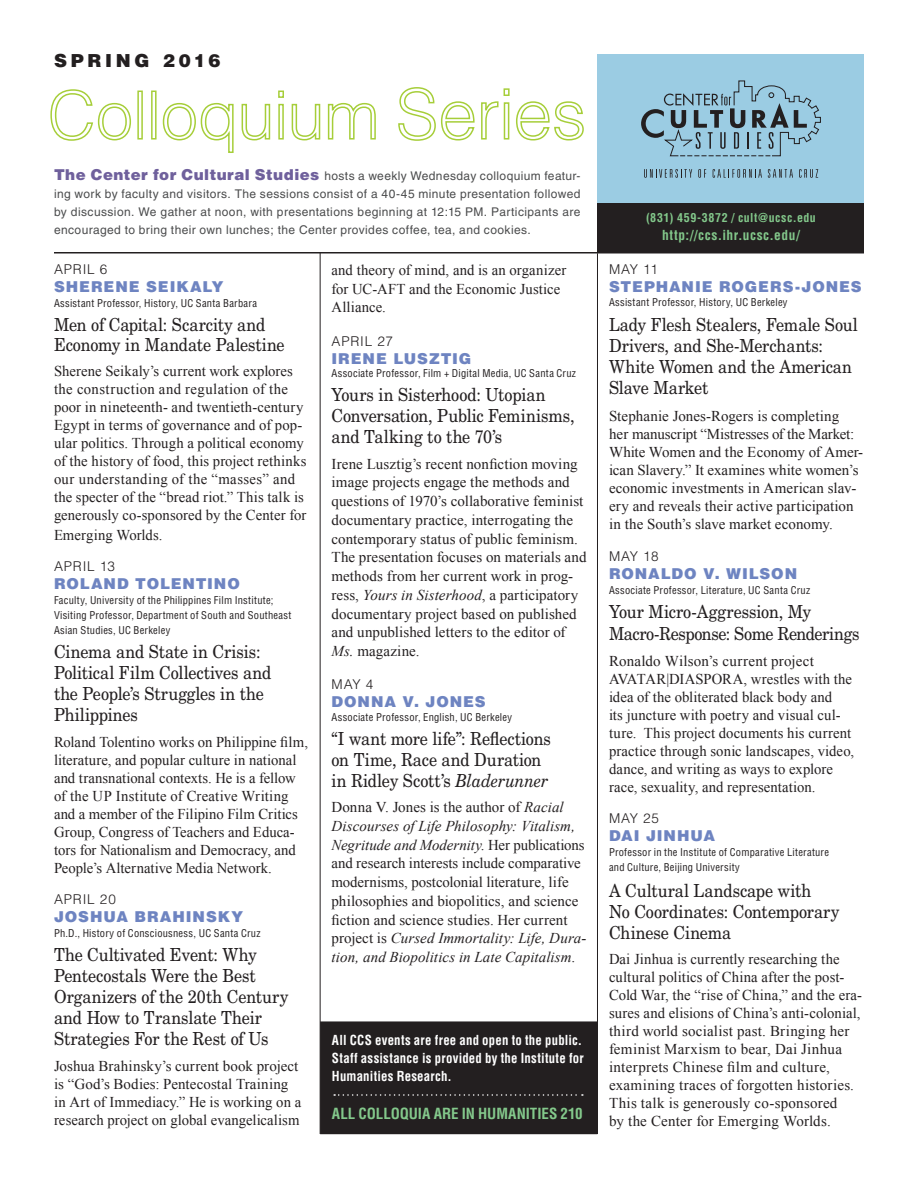
<style>
.page{position:relative;width:918px;height:1188px;background:#fff}
.page>*{position:absolute;margin:0;border:0;box-sizing:border-box;transform-origin:0 0}
.t1{font:18px/21px "New Century Schlbk LT Std";letter-spacing:-.005em;color:#231f20;scale:.9 1}
.t2{font:900 18px "Helvetica LT Std";letter-spacing:.195em;color:#231f20}
.t3{font:15px/18px "Times New Roman";letter-spacing:.005em;color:#231f20}
.t4{font:900 15px "Helvetica LT Std";letter-spacing:.06em;color:#6e84c1}
.t5{font:700 condensed 15px "Helvetica LT Std";letter-spacing:-.005em;color:#83c88b}
.t6{font:700 condensed 13.5px/18px "Helvetica LT Std";letter-spacing:.015em;color:#fff;text-align:justify;scale:.95 1}
.t7{font:300 13.5px "Helvetica LT Std";letter-spacing:.06em;color:#231f20}
.t8{font:700 condensed 13.5px "Helvetica LT Std";letter-spacing:.04em;color:#83c88b}
.t9{font:12px/18px "Helvetica";letter-spacing:.035em;color:#4b4c4d;text-align:justify}
.t10{font:700 condensed 12px "Helvetica LT Std";letter-spacing:.05em;color:#83c88b}
.t11{font:condensed 10.5px/15px "Helvetica LT Std";letter-spacing:.025em;color:#231f20}
.s1{font-family:"Helvetica LT Std";font-weight:900;font-size:15px;color:#6f609c}
.s2{font-style:italic}
</style>
<div class="page">
<div style="left:321px;top:1022px;width:276px;height:111px;background:#231f20"></div>
<div style="left:320px;top:1021px;width:277px;height:113px;border:2px solid #231f20"></div>
<div style="left:598px;top:54px;width:266px;height:196px;background:#9bcce3"></div>
<svg style="left:644px;top:169px;width:48px;height:9px"></svg>
<svg style="left:698px;top:169px;width:8px;height:9px"></svg>
<svg style="left:713px;top:169px;width:49px;height:9px"></svg>
<svg style="left:768px;top:169px;width:25px;height:9px"></svg>
<svg style="left:799px;top:169px;width:19px;height:9px"></svg>
<svg style="left:641px;top:80px;width:180px;height:77px"></svg>
<svg style="left:50px;top:89px;width:82px;height:52px"></svg>
<div style="left:137px;top:91px;width:6px;height:49px;border:2px solid #a6ce39"></div>
<div style="left:151px;top:91px;width:6px;height:49px;border:2px solid #a6ce39"></div>
<svg style="left:162px;top:102px;width:72px;height:51px"></svg>
<svg style="left:241px;top:103px;width:30px;height:38px"></svg>
<div style="left:278px;top:104px;width:6px;height:36px;border:2px solid #a6ce39"></div>
<div style="left:278px;top:91px;width:6px;height:7px;border:2px solid #a6ce39"></div>
<svg style="left:291px;top:103px;width:30px;height:38px"></svg>
<svg style="left:327px;top:102px;width:49px;height:38px"></svg>
<svg style="left:398px;top:87px;width:186px;height:54px"></svg>
<hr style="left:320px;top:253px;width:1px;height:881px;background:#231f20">
<hr style="left:597px;top:253px;width:1px;height:881px;background:#231f20">
<div style="left:598px;top:204px;width:266px;height:49px;background:#231f20"></div>
<hr style="left:54px;top:252px;width:810px;height:2px;background:#231f20">
<svg style="left:334px;top:1094px;width:249px;height:2px"></svg>
<p class="t2" style="left:54px;top:49px;width:34px">SPRING</p>
<p class="t2" style="left:163px;top:49px;width:59px">2016</p>
<p class="t9" style="left:54px;top:167px;width:528px"><span class="s1">THE CENTER FOR CULTURAL STUDIES</span> hosts a weekly Wednesday colloquium featur&shy;ing work by faculty and visitors. The sessions consist of a 40-45 minute presentation followed by discussion. We gather at noon, with presentations beginning at 12:15 PM. Participants are encouraged to bring their own lunches; the Center provides coffee, tea, and cookies.</p>
<p class="t7" style="left:54px;top:261px;width:55px">APRIL 6</p>
<p class="t4" style="left:54px;top:277px;width:171px">SHERENE SEIKALY</p>
<p class="t11" style="left:54px;top:296px;width:205px">Assistant Professor, History, UC Santa Barbara</p>
<p class="t1" style="left:54px;top:315px;width:258px;line-height:19.5px">Men of Capital: Scarcity and<br>Economy in Mandate Palestine</p>
<p class="t3" style="left:54px;top:362px;width:254px">Sherene Seikaly’s current work explores the construction and regulation of the poor in nineteenth- and twentieth-century Egypt in terms of governance and of pop&shy;ular politics. Through a political economy of the history of food, this project rethinks our understanding of the “masses” and the specter of the “bread riot.” This talk is generously co-sponsored by the Center for</p>
<p class="t3" style="left:54px;top:526px;width:110px">Emerging Worlds.</p>
<p class="t7" style="left:54px;top:558px;width:63px">APRIL 13</p>
<p class="t4" style="left:54px;top:574px;width:187px">ROLAND TOLENTINO</p>
<p class="t11" style="left:54px;top:593px;width:239px">Faculty, University of the Philippines Film Institute;<br>Visiting Professor, Department of South and Southeast<br>Asian Studies, UC Berkeley</p>
<p class="t1" style="left:54px;top:641px;width:243px">Cinema and State in Crisis:<br>Political Film Collectives and the People’s Struggles in the<br>Philippines</p>
<p class="t3" style="left:54px;top:733px;width:256px">Roland Tolentino works on Philippine film, literature, and popular culture in national and transnational contexts. He is a fellow of the UP Institute of Creative Writing and a member of the Filipino Film Critics Group, Congress of Teachers and Educa&shy;tors for Nationalism and Democracy, and People’s Alternative Media Network.</p>
<p class="t7" style="left:54px;top:891px;width:63px">APRIL 20</p>
<p class="t4" style="left:54px;top:907px;width:191px">JOSHUA BRAHINSKY</p>
<p class="t11" style="left:54px;top:926px;width:208px">Ph.D., History of Consciousness, UC Santa Cruz</p>
<p class="t1" style="left:54px;top:944px;width:262px">The Cultivated Event: Why<br>Pentecostals Were the Best<br>Organizers of the 20th Century and How to Translate Their<br>Strategies For the Rest of Us</p>
<p class="t3" style="left:54px;top:1057px;width:249px">Joshua Brahinsky’s current book project is “God’s Bodies: Pentecostal Training in Art of Immediacy.” He is working on a research project on global evangelicalism</p>
<p class="t3" style="left:332px;top:260px;width:236px;line-height:18.8px">and theory of mind, and is an organizer for UC-AFT and the Economic Justice<br>Alliance.</p>
<p class="t7" style="left:332px;top:332px;width:63px">APRIL 27</p>
<p class="t4" style="left:332px;top:348px;width:141px">IRENE LUSZTIG</p>
<p class="t11" style="left:332px;top:366px;width:246px">Associate Professor, Film + Digital Media, UC Santa Cruz</p>
<p class="t1" style="left:332px;top:384px;width:272px">Yours in Sisterhood: Utopian<br>Conversation, Public Feminisms, and Talking to the 70’s</p>
<p class="t3" style="left:332px;top:454px;width:257px;line-height:18.8px">Irene Lusztig’s recent nonfiction moving image projects engage the methods and questions of 1970’s collaborative feminist documentary practice, interrogating the contemporary status of public feminism.<br>The presentation focuses on materials and methods from her current work in prog&shy;ress, <span class="s2">Yours in Sisterhood</span>, a participatory documentary project based on published and unpublished letters to the editor of <span class="s2">Ms.</span> magazine.</p>
<p class="t7" style="left:332px;top:676px;width:43px">MAY 4</p>
<p class="t4" style="left:332px;top:692px;width:154px">DONNA V. JONES</p>
<p class="t11" style="left:332px;top:709px;width:182px">Associate Professor, English, UC Berkeley</p>
<p class="t1" style="left:332px;top:728px;width:246px">“I want more life”: Reflections on Time, Race and Duration in Ridley Scott’s <span class="s2">Bladerunner</span></p>
<p class="t3" style="left:332px;top:797px;width:257px;line-height:18.8px">Donna V. Jones is the author of <span class="s2">Racial Discourses of Life Philosophy: Vitalism, Negritude and Modernity</span>. Her publications and research interests include comparative modernisms, postcolonial literature, life philosophies and biopolitics, and science fiction and science studies. Her current project is <span class="s2">Cursed Immortality: Life, Dura&shy;tion, and Biopolitics in Late Capitalism</span>.</p>
<p class="t6" style="left:332px;top:1031px;width:267px">All CCS events are free and open to the public.<br>Staff assistance is provided by the Institute for Humanities Research.</p>
<p class="t5" style="left:332px;top:1104px;width:252px">ALL COLLOQUIA ARE IN HUMANITIES 210</p>
<p class="t10" style="left:646px;top:210px;width:171px">(831) 459-3872 / cult@ucsc.edu</p>
<p class="t8" style="left:662px;top:227px;width:139px">http://ccs.ihr.ucsc.edu/</p>
<p class="t7" style="left:609px;top:261px;width:50px">MAY 11</p>
<p class="t4" style="left:609px;top:277px;width:253px">STEPHANIE ROGERS-JONES</p>
<p class="t11" style="left:609px;top:294px;width:180px">Assistant Professor, History, UC Berkeley</p>
<p class="t1" style="left:609px;top:314px;width:278px">Lady Flesh Stealers, Female Soul<br>Drivers, and She-Merchants:<br>White Women and the American<br>Slave Market</p>
<p class="t3" style="left:609px;top:407px;width:256px">Stephanie Jones-Rogers is completing<br>her manuscript “Mistresses of the Market:<br>White Women and the Economy of Amer&shy;ican Slavery.” It examines white women’s economic investments in American slav&shy;ery and reveals their active participation in the South’s slave market economy.</p>
<p class="t7" style="left:609px;top:548px;width:51px">MAY 18</p>
<p class="t4" style="left:609px;top:564px;width:190px">RONALDO V. WILSON</p>
<p class="t11" style="left:609px;top:582px;width:203px">Associate Professor, Literature, UC Santa Cruz</p>
<p class="t1" style="left:609px;top:600px;width:280px;line-height:22.5px">Your Micro-Aggression, My<br>Macro-Response: Some Renderings</p>
<p class="t3" style="left:609px;top:652px;width:247px">Ronaldo Wilson’s current project AVATAR|DIASPORA, wrestles with the idea of the obliterated black body and<br>its juncture with poetry and visual cul&shy;ture. This project documents his current practice through sonic landscapes, video, dance, and writing as ways to explore race, sexuality, and representation.</p>
<p class="t7" style="left:609px;top:810px;width:52px">MAY 25</p>
<p class="t4" style="left:609px;top:826px;width:108px">DAI JINHUA</p>
<p class="t11" style="left:609px;top:845px;width:222px">Professor in the Institute of Comparative Literature and Culture, Beijing University</p>
<p class="t1" style="left:609px;top:880px;width:258px">A Cultural Landscape with<br>No Coordinates: Contemporary<br>Chinese Cinema</p>
<p class="t3" style="left:609px;top:950px;width:254px">Dai Jinhua is currently researching the cultural politics of China after the post-Cold War, the “rise of China,” and the era&shy;sures and elisions of China’s anti-colonial, third world socialist past. Bringing her feminist Marxism to bear, Dai Jinhua interprets Chinese film and culture, examining traces of forgotten histories.<br>This talk is generously co-sponsored<br>by the Center for Emerging Worlds.</p>
</div>
